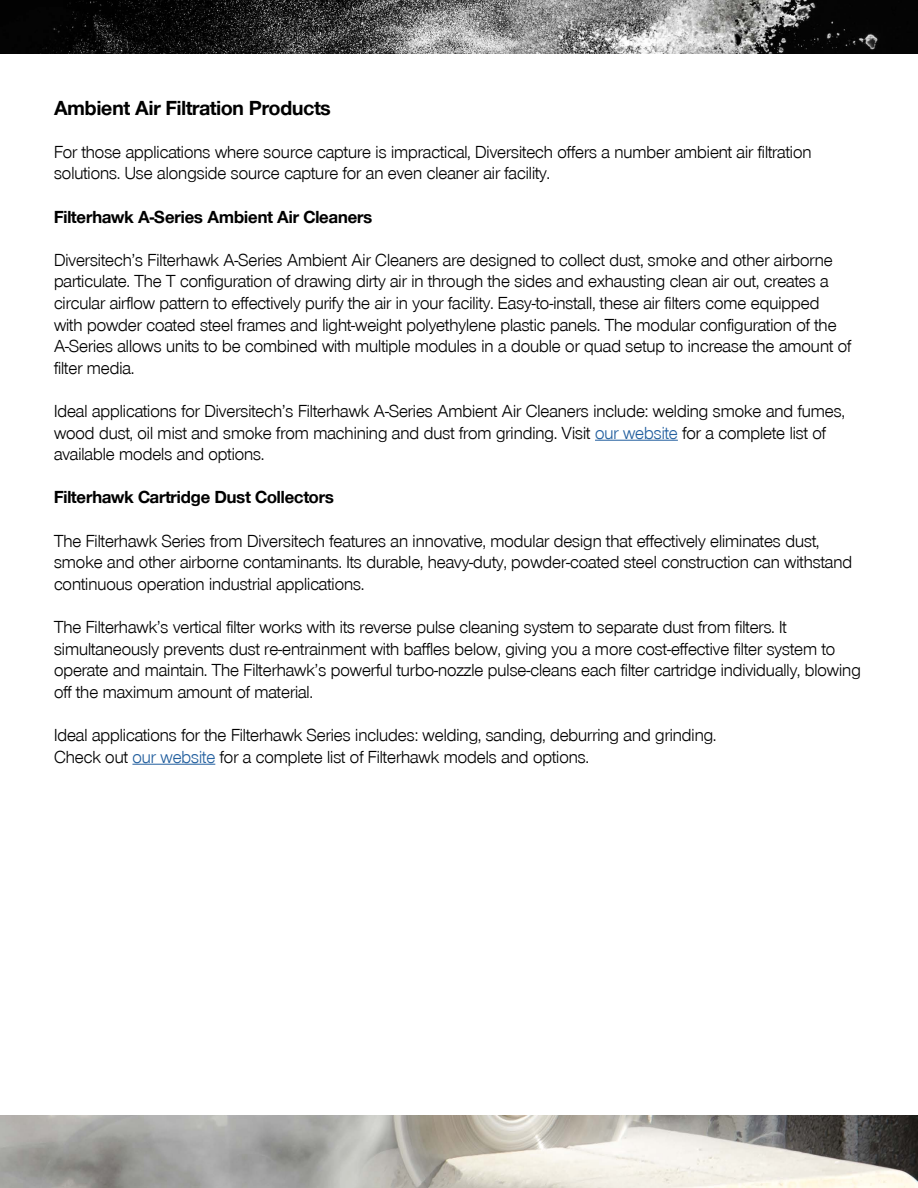
<style>
.page{position:relative;width:918px;height:1188px;background:#fff}
.page>*{position:absolute;margin:0;border:0;box-sizing:border-box;transform-origin:0 0}
.t1{font:700 21px "Nimbus San Nov D";color:#000}
.t2{font:18px/21.6px "Nimbus San Nov D";color:#000}
.t3{font:700 18px "Nimbus San Nov D";color:#000}
.s1{color:#215e9e}
</style>
<div class="page">
<img style="left:0;top:1116px;width:918px;height:72px">
<img style="left:0;top:0;width:918px;height:54px">
<hr style="left:595px;top:440px;width:83px;height:1px;background:#215e9e">
<hr style="left:132px;top:764px;width:83px;height:1px;background:#215e9e">
<p class="t1" style="left:54px;top:95px;width:278px">Ambient Air Filtration Products</p>
<p class="t2" style="left:54px;top:141px;width:759px">For those applications where source capture is impractical, Diversitech offers a number ambient air filtration solutions. Use alongside source capture for an even cleaner air facility.</p>
<p class="t3" style="left:54px;top:206px;width:320px">Filterhawk A-Series Ambient Air Cleaners</p>
<p class="t2" style="left:54px;top:249px;width:799px">Diversitech’s Filterhawk A-Series Ambient Air Cleaners are designed to collect dust, smoke and other airborne particulate. The T configuration of drawing dirty air in through the sides and exhausting clean air out, creates a circular airflow pattern to effectively purify the air in your facility. Easy-to-install, these air filters come equipped with powder coated steel frames and light-weight polyethylene plastic panels. The modular configuration of the A-Series allows units to be combined with multiple modules in a double or quad setup to increase the amount of filter media.</p>
<p class="t2" style="left:54px;top:400px;width:792px">Ideal applications for Diversitech’s Filterhawk A-Series Ambient Air Cleaners include: welding smoke and fumes, wood dust, oil mist and smoke from machining and dust from grinding. Visit <span class="s1">our website</span> for a complete list of available models and options.</p>
<p class="t3" style="left:54px;top:487px;width:281px">Filterhawk Cartridge Dust Collectors</p>
<p class="t2" style="left:54px;top:530px;width:800px">The Filterhawk Series from Diversitech features an innovative, modular design that effectively eliminates dust, smoke and other airborne contaminants. Its durable, heavy-duty, powder-coated steel construction can withstand continuous operation industrial applications.</p>
<p class="t2" style="left:54px;top:616px;width:808px">The Filterhawk’s vertical filter works with its reverse pulse cleaning system to separate dust from filters. It simultaneously prevents dust re-entrainment with baffles below, giving you a more cost-effective filter system to operate and maintain. The Filterhawk’s powerful turbo-nozzle pulse-cleans each filter cartridge individually, blowing off the maximum amount of material.</p>
<p class="t2" style="left:54px;top:724px;width:664px">Ideal applications for the Filterhawk Series includes: welding, sanding, deburring and grinding.<br>Check out <span class="s1">our website</span> for a complete list of Filterhawk models and options.</p>
</div>
